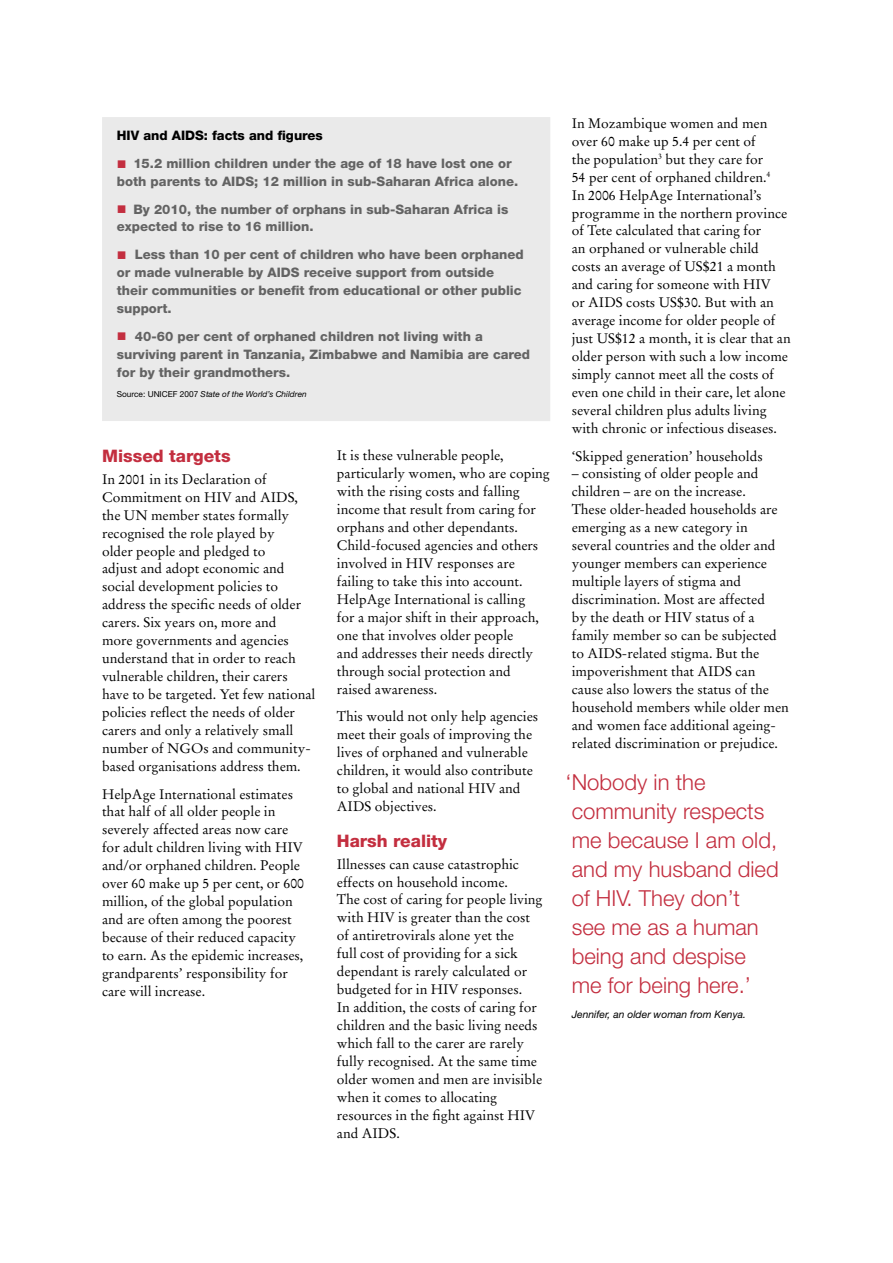
<style>
.page{position:relative;width:893px;height:1263px;background:#fff}
.page>*{position:absolute;margin:0;border:0;box-sizing:border-box;transform-origin:0 0}
.t1{font:300 22.05px/29px "Helvetica Neue";color:#c32e3f}
.t2{font:800 17.25px "Helvetica Neue LT Std";color:#c32e3f}
.t3{font:13.8px/18px "Stempel Garamond";color:#000}
.t4{font:800 13.05px/18px "Helvetica Neue LT Std";color:#636363}
.t5{font:800 13.05px "Helvetica Neue LT Std";color:#000}
.t6{font:italic 10.35px "Helvetica Neue LT Std";color:#000}
.t7{font:italic 8.25px "Helvetica Neue LT Std";color:#000}
.s1{color:#c32e3f}
.s2{font-style:normal}
</style>
<div class="page">
<div style="left:102px;top:117px;width:448px;height:304px;background:#eaeaea"></div>
<p class="t5" style="left:117px;top:130px;width:207px">HIV and AIDS: facts and figures</p>
<p class="t4" style="left:117px;top:155px;width:403px"><span class="s1">■</span> 15.2 million children under the age of 18 have lost one or both parents to AIDS; 12 million in sub-Saharan Africa alone.</p>
<p class="t4" style="left:117px;top:201px;width:393px"><span class="s1">■</span> By 2010, the number of orphans in sub-Saharan Africa is expected to rise to 16 million.</p>
<p class="t4" style="left:117px;top:247px;width:408px"><span class="s1">■</span> Less than 10 per cent of children who have been orphaned or made vulnerable by AIDS receive support from outside their communities or benefit from educational or other public support.</p>
<p class="t4" style="left:117px;top:328px;width:415px"><span class="s1">■</span> 40-60 per cent of orphaned children not living with a surviving parent in Tanzania, Zimbabwe and Namibia are cared for by their grandmothers.</p>
<p class="t7" style="left:117px;top:391px;width:191px"><span class="s2">Source: UNICEF 2007</span> State of the World’s Children</p>
<p class="t2" style="left:102px;top:449px;width:130px">Missed targets</p>
<p class="t3" style="left:102px;top:471px;width:215px">In 2001 in its Declaration of<br>Commitment on HIV and AIDS, the UN member states formally recognised the role played by<br>older people and pledged to<br>adjust and adopt economic and social development policies to address the specific needs of older carers. Six years on, more and<br>more governments and agencies understand that in order to reach vulnerable children, their carers have to be targeted. Yet few national policies reflect the needs of older carers and only a relatively small number of NGOs and community&shy;based organisations address them.</p>
<p class="t3" style="left:102px;top:786px;width:204px">HelpAge International estimates that half of all older people in severely affected areas now care for adult children living with HIV and/or orphaned children. People over 60 make up 5 per cent, or 600 million, of the global population and are often among the poorest because of their reduced capacity to earn. As the epidemic increases, grandparents’ responsibility for care will increase.</p>
<p class="t3" style="left:337px;top:448px;width:214px">It is these vulnerable people, particularly women, who are coping with the rising costs and falling income that result from caring for orphans and other dependants.<br>Child-focused agencies and others involved in HIV responses are failing to take this into account.<br>HelpAge International is calling<br>for a major shift in their approach, one that involves older people<br>and addresses their needs directly through social protection and<br>raised awareness.</p>
<p class="t3" style="left:337px;top:709px;width:203px">This would not only help agencies meet their goals of improving the lives of orphaned and vulnerable children, it would also contribute to global and national HIV and<br>AIDS objectives.</p>
<p class="t2" style="left:337px;top:833px;width:112px">Harsh reality</p>
<p class="t3" style="left:337px;top:856px;width:207px">Illnesses can cause catastrophic effects on household income.<br>The cost of caring for people living with HIV is greater than the cost of antiretrovirals alone yet the<br>full cost of providing for a sick dependant is rarely calculated or budgeted for in HIV responses.<br>In addition, the costs of caring for children and the basic living needs which fall to the carer are rarely fully recognised. At the same time older women and men are invisible when it comes to allocating resources in the fight against HIV and AIDS.</p>
<p class="t3" style="left:571px;top:115px;width:220px">In Mozambique women and men over 60 make up 5.4 per cent of<br>the population<sup>3</sup> but they care for<br>54 per cent of orphaned children.<sup>4<br></sup>In 2006 HelpAge International’s programme in the northern province of Tete calculated that caring for<br>an orphaned or vulnerable child costs an average of US$21 a month and caring for someone with HIV<br>or AIDS costs US$30. But with an average income for older people of just US$12 a month, it is clear that an older person with such a low income simply cannot meet all the costs of even one child in their care, let alone several children plus adults living with chronic or infectious diseases.</p>
<p class="t3" style="left:571px;top:448px;width:192px">‘Skipped generation’ households</p>
<p class="t3" style="left:571px;top:466px;width:219px">– consisting of older people and children – are on the increase.<br>These older-headed households are emerging as a new category in several countries and the older and younger members can experience multiple layers of stigma and discrimination. Most are affected<br>by the death or HIV status of a family member so can be subjected to AIDS-related stigma. But the impoverishment that AIDS can cause also lowers the status of the household members while older men and women face additional ageing&shy;related discrimination or prejudice.</p>
<h1 class="t1" style="left:565px;top:770px;width:215px">‘Nobody in the community respects me because I am old, and my husband died of HIV. They don’t<br>see me as a human being and despise<br>me for being here.’</h1>
<p class="t6" style="left:571px;top:1010px;width:176px">Jennifer, an older woman from Kenya.</p>
</div>
